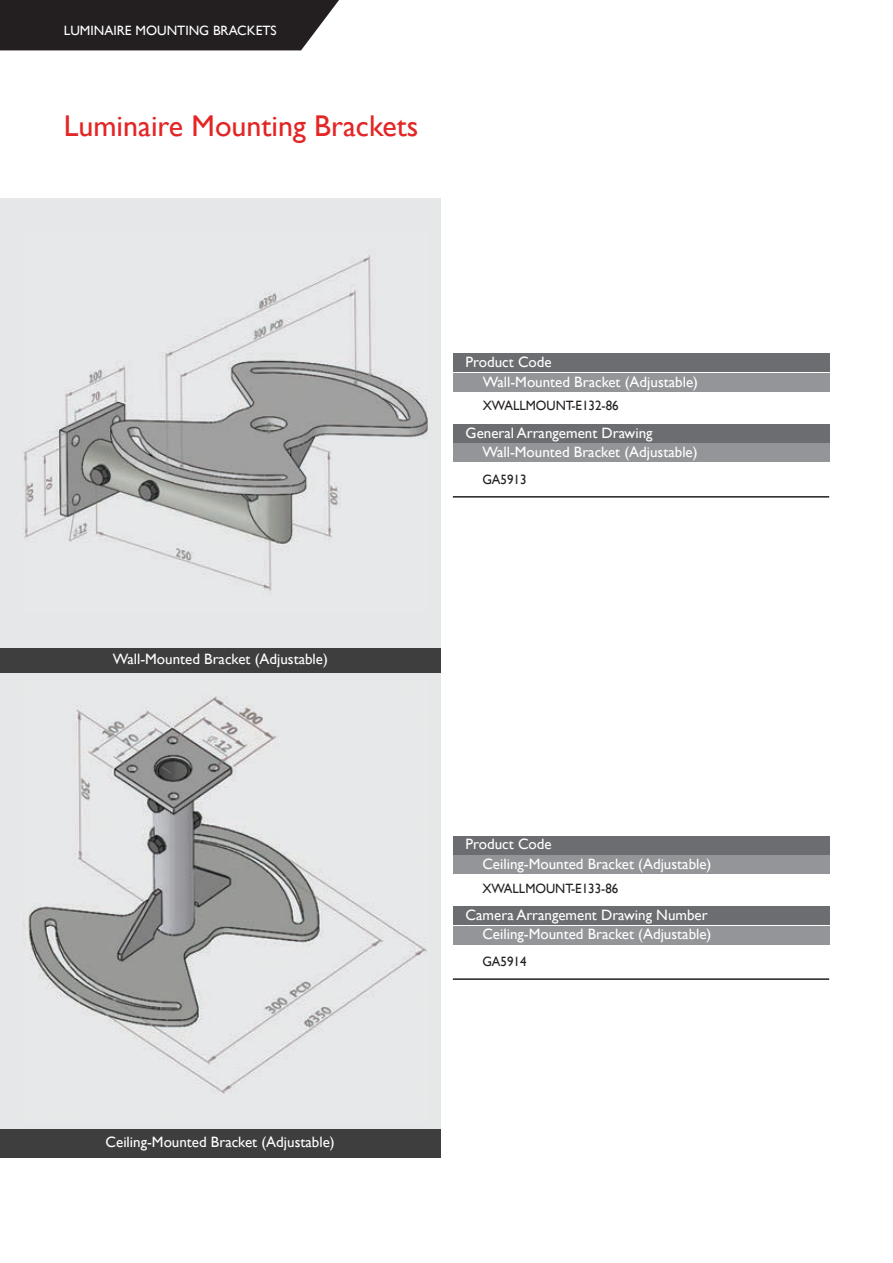
<style>
.page{position:relative;width:893px;height:1263px;background:#fff}
.page>*{position:absolute;margin:0;border:0;box-sizing:border-box;transform-origin:0 0}
.t1{font:30px "Gill Sans";color:#e32525}
.t2{font:15px/19.5px "Gill Sans";color:#fff}
.t3{font:13.5px "Gill Sans";color:#231f20;scale:.96 1}
.t4{font:13.5px "Gill Sans";color:#fff}
</style>
<div class="page">
<div style="left:0;top:198px;width:440px;height:455px;background:#e6e7e9"></div>
<div style="left:0;top:648px;width:440px;height:25px;background:#3e3e3f"></div>
<img style="left:23px;top:255px;width:405px;height:337px">
<div style="left:453px;top:354px;width:376px;height:18px;background:#6c6d70"></div>
<div style="left:453px;top:373px;width:376px;height:18px;background:#939598"></div>
<hr style="left:453px;top:496px;width:376px;height:2px;background:#231f20">
<div style="left:453px;top:424px;width:376px;height:18px;background:#6c6d70"></div>
<div style="left:453px;top:444px;width:376px;height:18px;background:#939598"></div>
<div style="left:453px;top:836px;width:376px;height:18px;background:#6c6d70"></div>
<div style="left:453px;top:856px;width:376px;height:18px;background:#939598"></div>
<hr style="left:453px;top:978px;width:376px;height:2px;background:#231f20">
<div style="left:453px;top:906px;width:376px;height:18px;background:#6c6d70"></div>
<div style="left:453px;top:926px;width:376px;height:18px;background:#939598"></div>
<div style="left:0;top:673px;width:440px;height:461px;background:#e6e7e9"></div>
<img style="left:23px;top:695px;width:404px;height:399px">
<div style="left:0;top:1129px;width:440px;height:29px;background:#3e3e3f"></div>
<div style="left:0;top:0;width:339px;height:50px;background:#231f20"></div>
<p class="t4" style="left:64px;top:22px;width:214px">LUMINAIRE MOUNTING BRACKETS</p>
<h1 class="t1" style="left:64px;top:108px;width:356px">Luminaire Mounting Brackets</h1>
<p class="t2" style="left:113px;top:649px;width:217px">Wall-Mounted Bracket (Adjustable)</p>
<p class="t2" style="left:106px;top:1132px;width:231px">Ceiling-Mounted Bracket (Adjustable)</p>
<p class="t2" style="left:483px;top:352px;width:217px;text-indent:-17px">Product Code<br>Wall-Mounted Bracket (Adjustable)</p>
<p class="t2" style="left:466px;top:423px;width:188px">General Arrangement Drawing</p>
<p class="t3" style="left:483px;top:398px;width:143px">XWALLMOUNT-E132-86</p>
<p class="t2" style="left:482px;top:442px;width:217px">Wall-Mounted Bracket (Adjustable)</p>
<p class="t3" style="left:482px;top:471px;width:47px">GA5913</p>
<p class="t2" style="left:482px;top:834px;width:231px;text-indent:-17px">Product Code<br>Ceiling-Mounted Bracket (Adjustable)</p>
<p class="t2" style="left:466px;top:905px;width:244px">Camera Arrangement Drawing Number</p>
<p class="t3" style="left:482px;top:880px;width:143px">XWALLMOUNT-E133-86</p>
<p class="t2" style="left:482px;top:924px;width:231px">Ceiling-Mounted Bracket (Adjustable)</p>
<p class="t3" style="left:482px;top:953px;width:47px">GA5914</p>
</div>
